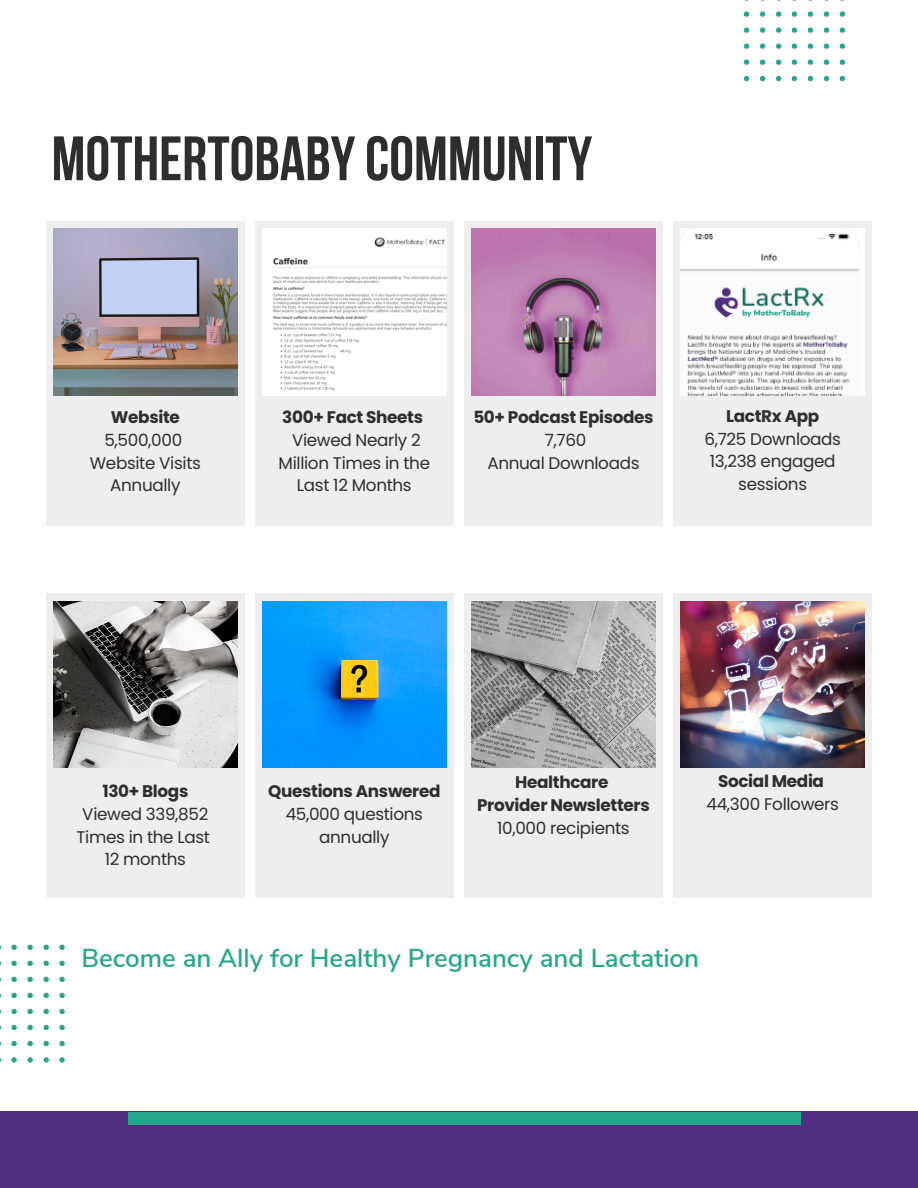
<style>
.page{position:relative;width:918px;height:1188px;background:#fff}
.page>*{position:absolute;margin:0;border:0;box-sizing:border-box;transform-origin:0 0}
.t1{font:700 62.55px "Bebas Neue";color:#2e2e2e}
.t2{font:600 25.95px "Nunito Sans";color:#26a68b}
.t3{font:16.8px/22.6px "Poppins";letter-spacing:-.02em;color:#2e2e2e;text-align:center}
.t4{font:700 16.8px "Poppins";letter-spacing:-.02em;color:#2e2e2e}
</style>
<div class="page">
<div style="left:46px;top:221px;width:198px;height:305px;background:#eee"></div>
<div style="left:255px;top:221px;width:198px;height:305px;background:#eee"></div>
<div style="left:255px;top:594px;width:198px;height:304px;background:#eee"></div>
<div style="left:464px;top:221px;width:198px;height:305px;background:#eee"></div>
<div style="left:464px;top:594px;width:198px;height:304px;background:#eee"></div>
<img style="left:54px;top:229px;width:183px;height:166px">
<div style="left:46px;top:594px;width:198px;height:304px;background:#eee"></div>
<img style="left:54px;top:601px;width:183px;height:167px">
<img style="left:263px;top:229px;width:183px;height:166px">
<img style="left:263px;top:601px;width:183px;height:167px">
<img style="left:472px;top:229px;width:183px;height:166px">
<img style="left:472px;top:601px;width:183px;height:167px">
<div style="left:0;top:1112px;width:918px;height:76px;background:#522e83"></div>
<div style="left:128px;top:1112px;width:672px;height:12px;background:#26a68b"></div>
<svg style="left:744px;top:0;width:101px;height:82px"></svg>
<div style="left:674px;top:221px;width:198px;height:305px;background:#eee"></div>
<div style="left:674px;top:594px;width:198px;height:304px;background:#eee"></div>
<img style="left:681px;top:229px;width:183px;height:166px">
<img style="left:681px;top:601px;width:183px;height:167px">
<svg style="left:0;top:945px;width:65px;height:118px"></svg>
<p class="t1" style="left:52px;top:133px;width:542px">MOTHERTOBABYCOMMUNITY</p>
<p class="t4" style="left:111px;top:406px;width:70px">Website</p>
<p class="t3" style="left:104px;top:429px;width:79px">5,500,000</p>
<p class="t3" style="left:90px;top:451px;width:113px">Website Visits<br>Annually</p>
<p class="t4" style="left:282px;top:406px;width:142px">300+ Fact Sheets</p>
<p class="t3" style="left:279px;top:429px;width:153px">Viewed Nearly 2<br>Million Times in the<br>Last 12 Months</p>
<p class="t4" style="left:473px;top:406px;width:182px">50+ Podcast Episodes</p>
<p class="t3" style="left:545px;top:429px;width:43px">7,760</p>
<p class="t3" style="left:487px;top:451px;width:154px">Annual Downloads</p>
<p class="t4" style="left:726px;top:405px;width:94px">LactRx App</p>
<p class="t3" style="left:704px;top:428px;width:138px">6,725 Downloads</p>
<p class="t3" style="left:710px;top:450px;width:127px">13,238 engaged sessions</p>
<p class="t4" style="left:102px;top:780px;width:88px">130+ Blogs</p>
<p class="t3" style="left:77px;top:803px;width:135px">Viewed 339,852<br>Times in the Last</p>
<p class="t3" style="left:105px;top:848px;width:83px">12 months</p>
<p class="t4" style="left:268px;top:780px;width:174px">Questions Answered</p>
<p class="t3" style="left:286px;top:803px;width:139px">45,000 questions annually</p>
<p class="t4" style="left:515px;top:771px;width:95px">Healthcare</p>
<p class="t4" style="left:477px;top:793px;width:174px">Provider Newsletters</p>
<p class="t3" style="left:497px;top:816px;width:134px">10,000 recipients</p>
<p class="t4" style="left:718px;top:770px;width:107px">Social Media</p>
<p class="t3" style="left:707px;top:793px;width:134px">44,300 Followers</p>
<p class="t2" style="left:81px;top:940px;width:619px">Become an Ally for Healthy Pregnancy and Lactation</p>
</div>
